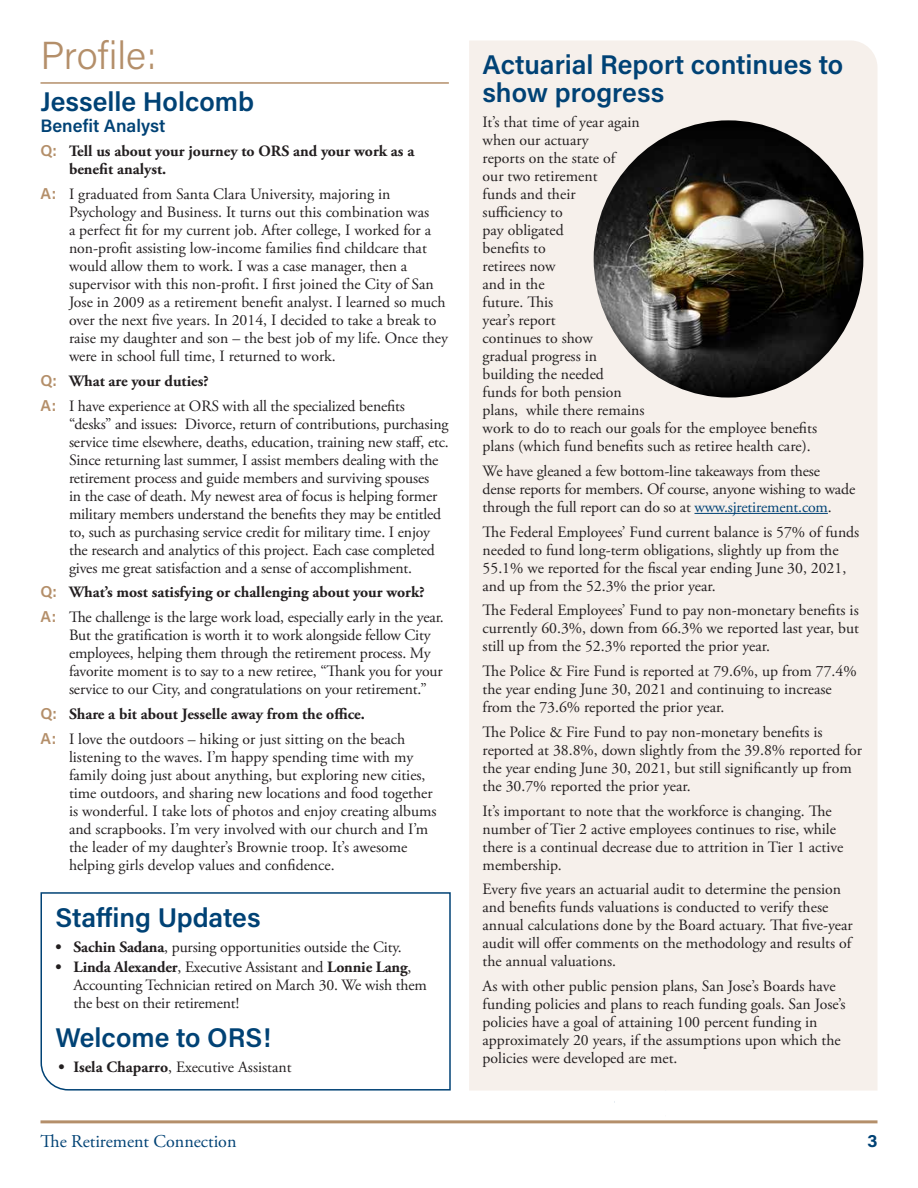
<style>
.page{position:relative;width:918px;height:1188px;background:#fff}
.page>*{position:absolute;margin:0;border:0;box-sizing:border-box;transform-origin:0 0}
.Head{font:300 39px "Acumin Pro";color:#b48f6a}
.Article_Title{font:600 27px/28.5px "Acumin Pro";color:#004275}
.Name{font:600 27px "Acumin Pro";color:#004275}
.t1{font:18px "Adobe Garamond Pro";color:#004275}
.t2{font:600 18px "Acumin Pro";color:#004275}
.t3{font:700 18px "Acumin Pro";color:#004275}
.Answer{font:15.75px/18px "Adobe Garamond Pro";letter-spacing:-.01em;color:#231f20}
.Body{font:15.75px/18px "Adobe Garamond Pro";color:#231f20}
.Answer-2{font:700 15.75px/18px "Adobe Garamond Pro";color:#231f20}
.s1{font-family:"Acumin Pro";font-weight:600;color:#b48f6a}
.s2{font-weight:700}
.s3{color:#004275}
</style>
<div class="page">
<hr style="left:40px;top:1120px;width:838px;height:3px;background:#b48f6a">
<hr style="left:40px;top:82px;width:409px;height:2px;background:#b48f6a">
<svg style="left:40px;top:892px;width:411px;height:199px"></svg>
<div style="left:469px;top:40px;width:409px;height:1051px;background:#f6f0eb"></div>
<hr style="left:695px;top:513px;width:133px;height:1px;background:#004275">
<img style="left:594px;top:120px;width:269px;height:278px">
<p class="Head" style="left:40px;top:29px;width:117px">Profile:</p>
<p class="Name" style="left:40px;top:82px;width:215px">Jesselle Holcomb</p>
<p class="t2" style="left:40px;top:113px;width:126px">Benefit Analyst</p>
<p class="Answer-2" style="left:69px;top:143px;width:347px;text-indent:-28px"><span class="s1">Q:</span> Tell us about your journey to ORS and your work as a benefit analyst.</p>
<p class="Answer" style="left:69px;top:186px;width:381px;text-indent:-28px"><span class="s1">A:</span> I graduated from Santa Clara University, majoring in Psychology and Business. It turns out this combination was<br>a perfect fit for my current job. After college, I worked for a non-profit assisting low-income families find childcare that would allow them to work. I was a case manager, then a supervisor with this non-profit. I first joined the City of San Jose in 2009 as a retirement benefit analyst. I learned so much over the next five years. In 2014, I decided to take a break to raise my daughter and son – the best job of my life. Once they were in school full time, I returned to work.</p>
<p class="Answer-2" style="left:40px;top:372px;width:170px"><span class="s1">Q:</span> What are your duties?</p>
<p class="Answer" style="left:69px;top:397px;width:381px;text-indent:-28px"><span class="s1">A:</span> I have experience at ORS with all the specialized benefits “desks” and issues: Divorce, return of contributions, purchasing service time elsewhere, deaths, education, training new staff, etc.<br>Since returning last summer, I assist members dealing with the retirement process and guide members and surviving spouses<br>in the case of death. My newest area of focus is helping former military members understand the benefits they may be entitled to, such as purchasing service credit for military time. I enjoy the research and analytics of this project. Each case completed gives me great satisfaction and a sense of accomplishment.</p>
<p class="Answer-2" style="left:40px;top:584px;width:386px"><span class="s1">Q:</span> What’s most satisfying or challenging about your work?</p>
<p class="Answer" style="left:69px;top:609px;width:376px;text-indent:-28px"><span class="s1">A:</span> The challenge is the large work load, especially early in the year.<br>But the gratification is worth it to work alongside fellow City employees, helping them through the retirement process. My favorite moment is to say to a new retiree, “Thank you for your service to our City, and congratulations on your retirement.”</p>
<p class="Answer-2" style="left:40px;top:705px;width:326px"><span class="s1">Q:</span> Share a bit about Jesselle away from the office.</p>
<p class="Answer" style="left:69px;top:730px;width:369px;text-indent:-28px"><span class="s1">A:</span> I love the outdoors – hiking or just sitting on the beach listening to the waves. I’m happy spending time with my family doing just about anything, but exploring new cities, time outdoors, and sharing new locations and food together is wonderful. I take lots of photos and enjoy creating albums and scrapbooks. I’m very involved with our church and I’m the leader of my daughter’s Brownie troop. It’s awesome helping girls develop values and confidence.</p>
<p class="Article_Title" style="left:56px;top:902px;width:207px">Staffing Updates</p>
<p class="Answer" style="left:56px;top:938px;width:348px"><span class="s2">• Sachin Sadana</span>, pursing opportunities outside the City.</p>
<p class="Answer" style="left:74px;top:959px;width:355px;text-indent:-18px"><span class="s2">• Linda Alexander</span>, Executive Assistant and <span class="s2">Lonnie Lang</span>,<br>Accounting Technician retired on March 30. We wish them the best on their retirement!</p>
<p class="Article_Title" style="left:56px;top:1022px;width:217px">Welcome to ORS!</p>
<p class="Answer" style="left:58px;top:1058px;width:235px"><span class="s2">• Isela Chaparro</span>, Executive Assistant</p>
<p class="Article_Title" style="left:483px;top:49px;width:362px">Actuarial Report continues to show progress</p>
<p class="Body" style="left:483px;top:114px;width:336px">It’s that time of year again<br>when our actuary<br>reports on the state of<br>our two retirement<br>funds and their<br>sufficiency to<br>pay obligated<br>benefits to<br>retirees now<br>and in the<br>future. This<br>year’s report<br>continues to show<br>gradual progress in<br>building the needed<br>funds for both pension<br>plans, while there remains<br>work to do to reach our goals for the employee benefits plans (which fund benefits such as retiree health care).</p>
<p class="Body" style="left:483px;top:462px;width:374px">We have gleaned a few bottom-line takeaways from these dense reports for members. Of course, anyone wishing to wade through the full report can do so at <span class="s3">www.sjretirement.com</span>.</p>
<p class="Body" style="left:483px;top:523px;width:378px">The Federal Employees’ Fund current balance is 57% of funds needed to fund long-term obligations, slightly up from the 55.1% we reported for the fiscal year ending June 30, 2021, and up from the 52.3% the prior year.</p>
<p class="Body" style="left:483px;top:602px;width:378px;text-align:justify">The Federal Employees’ Fund to pay non-monetary benefits is currently 60.3%, down from 66.3% we reported last year, but still up from the 52.3% reported the prior year.</p>
<p class="Body" style="left:483px;top:663px;width:376px">The Police &amp; Fire Fund is reported at 79.6%, up from 77.4% the year ending June 30, 2021 and continuing to increase from the 73.6% reported the prior year.</p>
<p class="Body" style="left:483px;top:723px;width:381px">The Police &amp; Fire Fund to pay non-monetary benefits is reported at 38.8%, down slightly from the 39.8% reported for the year ending June 30, 2021, but still significantly up from the 30.7% reported the prior year.</p>
<p class="Body" style="left:483px;top:802px;width:362px">It’s important to note that the workforce is changing. The number of Tier 2 active employees continues to rise, while there is a continual decrease due to attrition in Tier 1 active membership.</p>
<p class="Body" style="left:483px;top:881px;width:372px">Every five years an actuarial audit to determine the pension and benefits funds valuations is conducted to verify these annual calculations done by the Board actuary. That five-year audit will offer comments on the methodology and results of the annual valuations.</p>
<p class="Body" style="left:483px;top:978px;width:365px">As with other public pension plans, San Jose’s Boards have funding policies and plans to reach funding goals. San Jose’s policies have a goal of attaining 100 percent funding in approximately 20 years, if the assumptions upon which the policies were developed are met.</p>
<p class="t1" style="left:40px;top:1130px;width:198px">The Retirement Connection</p>
<p class="t3" style="left:867px;top:1128px;width:12px">3</p>
</div>
